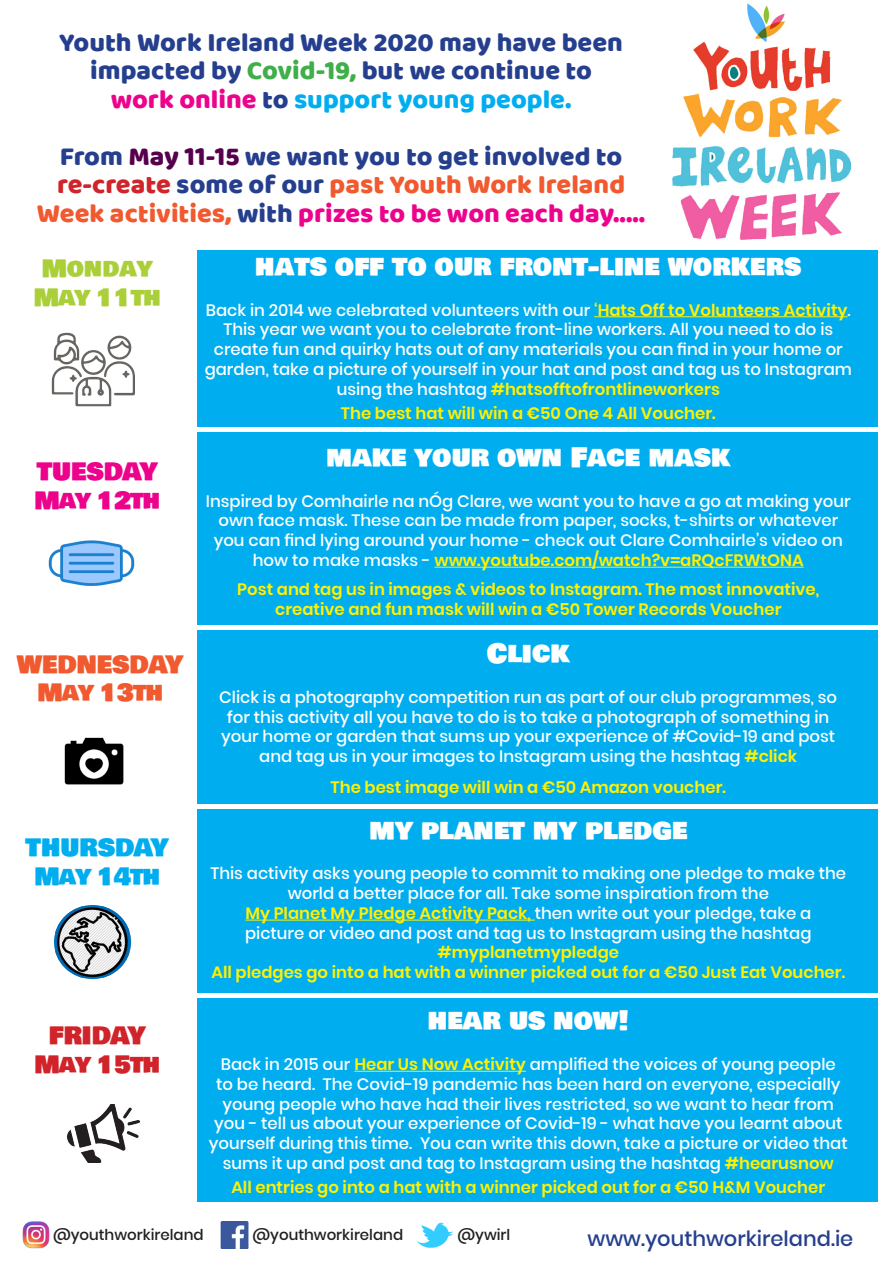
<style>
.page{position:relative;width:893px;height:1263px;background:#fff}
.page>*{position:absolute;margin:0;border:0;box-sizing:border-box;transform-origin:0 0}
.t1{font:27px/28.5px "Baloo Chettan";color:#253f8e;text-align:center}
.t2{font:27px "Bowlby One SC";color:#fff}
.t3{font:24px "Bowlby One SC";letter-spacing:-.02em;color:#abcf38}
.t4{font:24px "Bowlby One SC";letter-spacing:-.04em;color:#d1232a}
.t5{font:24px "Bowlby One SC";color:#f1592f}
.t6{font:24px "Bowlby One SC";color:#00aeef}
.t7{font:24px "Bowlby One SC";color:#ed028c}
.t8{font:24px "Bowlby One SC";letter-spacing:-.04em;color:#ed028c}
.t9{font:24px "Bowlby One SC";letter-spacing:-.025em;color:#f1592f}
.t10{font:24px "Bowlby One SC";letter-spacing:-.035em;color:#00aeef}
.t11{font:500 21px "Poppins";color:#253f8e}
.t12{font:500 16.5px/19.8px "Poppins";color:#fff;text-align:center}
.t13{font:600 16.5px/19.8px "Poppins";color:#fff101;text-align:center}
.t14{font:500 15px "Poppins";color:#231f20}
.s1{color:#40ae49}
.s2{color:#ed028c}
.s3{color:#00aeef}
.s4{color:#56004d}
.s5{color:#d1232a}
.s6{color:#f1592f}
.s7{font-weight:600;color:#fff101}
</style>
<div class="page">
<div style="left:197px;top:251px;width:681px;height:951px;background:#00aeef"></div>
<hr style="left:434px;top:567px;width:370px;height:1px;background:#fff101">
<hr style="left:245px;top:920px;width:290px;height:1px;background:#fff101">
<hr style="left:354px;top:1071px;width:172px;height:1px;background:#fff101">
<hr style="left:594px;top:316px;width:254px;height:1px;background:#fff101">
<hr style="left:0;top:994px;width:893px;height:4px;background:#fff">
<img style="left:23px;top:1222px;width:27px;height:27px">
<img style="left:220px;top:1221px;width:29px;height:28px">
<img style="left:416px;top:1222px;width:37px;height:26px">
<img style="left:673px;top:43px;width:177px;height:197px">
<hr style="left:0;top:804px;width:893px;height:4px;background:#fff">
<div style="left:0;top:625px;width:893px;height:5px;background:#fff"></div>
<div style="left:0;top:427px;width:893px;height:5px;background:#fff"></div>
<img style="left:48px;top:540px;width:87px;height:46px">
<img style="left:64px;top:737px;width:60px;height:48px">
<img style="left:55px;top:906px;width:74px;height:72px">
<img style="left:67px;top:1105px;width:72px;height:57px">
<img style="left:51px;top:332px;width:84px;height:75px">
<img style="left:737px;top:3px;width:53px;height:43px">
<p class="t1" style="left:59px;top:28px;width:565px">Youth Work Ireland Week 2020 may have been impacted by <span class="s1">Covid-19,</span> but we continue to <span class="s2">work online</span> to <span class="s3">support young people.</span></p>
<p class="t1" style="left:37px;top:142px;width:610px">From <span class="s4">May 11-15</span> we want you to get involved to <span class="s5">re-create</span> some of our <span class="s6">past Youth Work Ireland<br>Week activities,</span> with <span class="s2">prizes to be won each day.....</span></p>
<p class="t3" style="left:42px;top:250px;width:113px">Monday</p>
<p class="t3" style="left:33px;top:279px;width:129px">May 11th</p>
<p class="t2" style="left:255px;top:246px;width:548px">hats off to our front-line workers</p>
<p class="t12" style="left:205px;top:300px;width:649px">Back in 2014 we celebrated volunteers with our <span class="s7">‘Hats Off to Volunteers Activity</span>.<br>This year we want you to celebrate front-line workers. All you need to do is create fun and quirky hats out of any materials you can find in your home or garden, take a picture of yourself in your hat and post and tag us to Instagram using the hashtag <span class="s7">#hatsofftofrontlineworkers</span></p>
<p class="t13" style="left:341px;top:403px;width:376px">The best hat will win a €50 One 4 All Voucher.</p>
<p class="t7" style="left:37px;top:454px;width:122px">TUESDAY</p>
<p class="t8" style="left:34px;top:483px;width:128px">May 12th</p>
<p class="t5" style="left:17px;top:646px;width:168px">WEDNESDAY</p>
<p class="t9" style="left:37px;top:675px;width:128px">May 13th</p>
<p class="t6" style="left:26px;top:829px;width:145px">THURSDAY</p>
<p class="t10" style="left:34px;top:858px;width:127px">May 14th</p>
<p class="t4" style="left:49px;top:1017px;width:98px">FRIDAY</p>
<p class="t4" style="left:34px;top:1046px;width:128px">May 15th</p>
<p class="t2" style="left:326px;top:437px;width:406px">make your own Face mask</p>
<p class="t12" style="left:206px;top:491px;width:646px">Inspired by Comhairle na nÓg Clare, we want you to have a go at making your own face mask. These can be made from paper, socks, t-shirts or whatever you can find lying around your home - check out Clare Comhairle’s video on how to make masks - <span class="s7">www.youtube.com/watch?v=aRQcFRWtONA</span></p>
<p class="t13" style="left:237px;top:579px;width:584px">Post and tag us in images &amp; videos to Instagram. The most innovative, creative and fun mask will win a €50 Tower Records Voucher</p>
<p class="t2" style="left:487px;top:633px;width:84px">Click</p>
<p class="t12" style="left:219px;top:687px;width:619px">Click is a photography competition run as part of our club programmes, so for this activity all you have to do is to take a photograph of something in your home or garden that sums up your experience of #Covid-19 and post and tag us in your images to Instagram using the hashtag <span class="s7">#click</span></p>
<p class="t13" style="left:331px;top:777px;width:397px">The best image will win a €50 Amazon voucher.</p>
<p class="t2" style="left:369px;top:810px;width:320px">my planet my pledge</p>
<p class="t12" style="left:210px;top:864px;width:637px">This activity asks young people to commit to making one pledge to make the world a better place for all. Take some inspiration from the<br><span class="s7">My Planet My Pledge Activity Pack,</span> then write out your pledge, take a<br>picture or video and post and tag us to Instagram using the hashtag <span class="s7">#myplanetmypledge</span></p>
<p class="t13" style="left:211px;top:963px;width:635px">All pledges go into a hat with a winner picked out for a €50 Just Eat Voucher.</p>
<p class="t2" style="left:428px;top:1001px;width:202px">hear us now!</p>
<p class="t12" style="left:209px;top:1054px;width:640px">Back in 2015 our <span class="s7">Hear Us Now Activity</span> amplified the voices of young people<br>to be heard. The Covid-19 pandemic has been hard on everyone, especially young people who have had their lives restricted, so we want to hear from you - tell us about your experience of Covid-19 - what have you learnt about yourself during this time. You can write this down, take a picture or video that sums it up and post and tag to Instagram using the hashtag <span class="s7">#hearusnow</span></p>
<p class="t13" style="left:231px;top:1177px;width:595px">All entries go into a hat with a winner picked out for a €50 H&amp;M Voucher</p>
<p class="t14" style="left:53px;top:1226px;width:152px">@youthworkireland</p>
<p class="t14" style="left:253px;top:1226px;width:152px">@youthworkireland</p>
<p class="t14" style="left:458px;top:1226px;width:54px">@ywirl</p>
<p class="t11" style="left:587px;top:1226px;width:267px">www.youthworkireland.ie</p>
</div>
